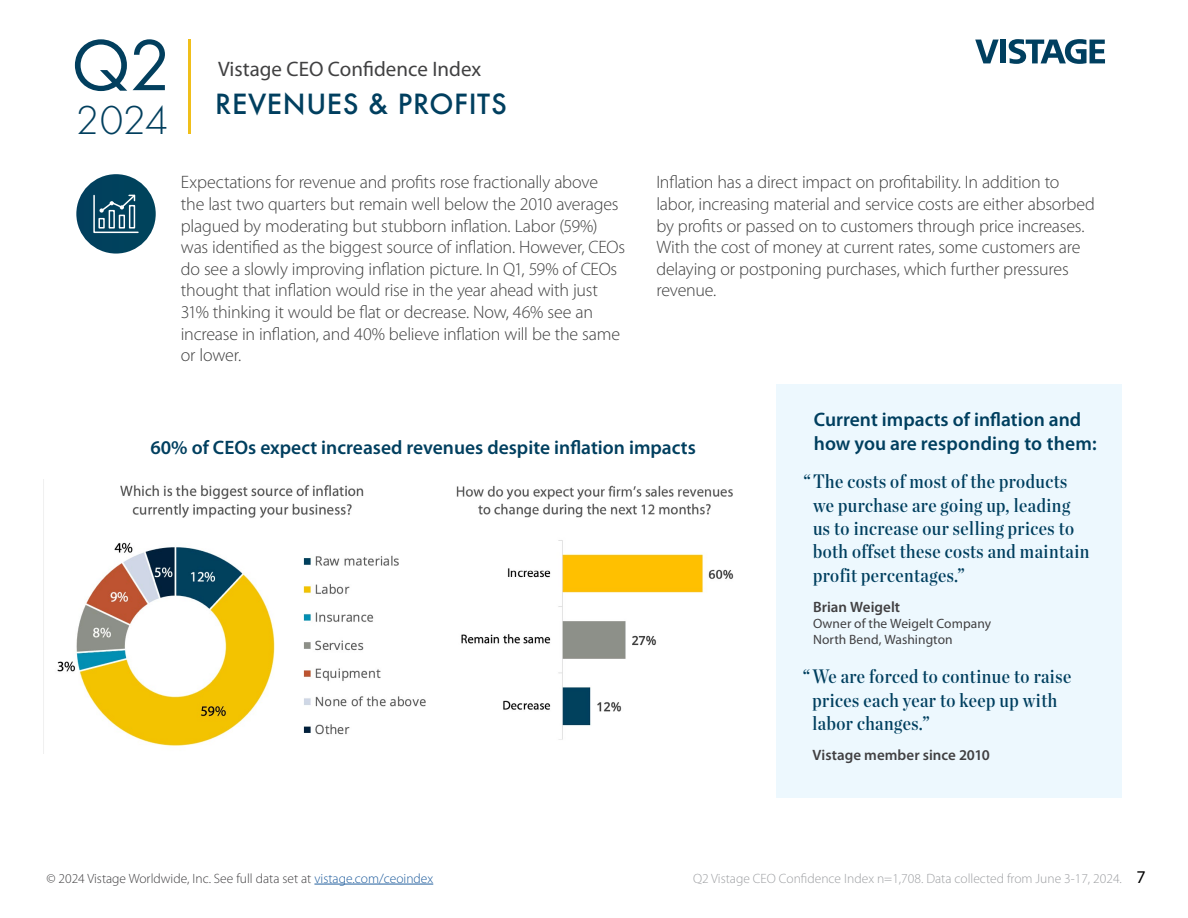
<style>
.page{position:relative;width:1188px;height:918px;background:#fff}
.page>*{position:absolute;margin:0;border:0;box-sizing:border-box;transform-origin:0 0}
.t1{font:75px "Futura PT";color:#023f5e}
.t2{font:300 42px "Futura PT";color:#023f5e}
.t3{font:500 27px "Futura";letter-spacing:.025em;color:#003f5f}
.t4{font:21px "Myriad Pro";color:#414142}
.t5{font:19.5px/23.4px "Chronicle Disp Cond Semi";letter-spacing:.025em;color:#003f5f}
.t6{font:600 19.5px/23.4px "Myriad Pro";color:#003f5f}
.t7{font:300 18px/21.6px "Myriad Pro";letter-spacing:-.015em;color:#404040}
.t8{font:18px "Myriad Pro";color:#000}
.t9{font:600 15px "Myriad Pro";color:#414042}
.t10{font:300 13.5px "Myriad Pro";color:#9d9fa2}
.t11{font:300 13.5px "Myriad Pro";color:#414042}
.t12{font:13.5px/16.2px "Myriad Pro";letter-spacing:.005em;color:#414042}
.s1{color:#215e9e}
</style>
<div class="page">
<svg style="left:975px;top:40px;width:24px;height:23px"></svg>
<div style="left:1000px;top:40px;width:6px;height:23px;background:#003f5f"></div>
<svg style="left:1009px;top:39px;width:96px;height:25px"></svg>
<hr style="left:188px;top:39px;width:3px;height:95px;background:#f0bf1a">
<hr style="left:314px;top:884px;width:119px;height:1px;background:#215e9e">
<div style="left:76px;top:174px;width:80px;height:80px;background:#00415d;border-radius:40px"></div>
<svg style="left:93px;top:194px;width:46px;height:40px"></svg>
<div style="left:776px;top:385px;width:346px;height:413px;background:#edf8fe"></div>
<img style="left:57px;top:485px;width:369px;height:261px">
<img style="left:456px;top:485px;width:278px;height:255px">
<h1 class="t1" style="left:71px;top:21px;width:102px">Q2</h1>
<h2 class="t2" style="left:76px;top:96px;width:94px">2024</h2>
<p class="t4" style="left:218px;top:56px;width:265px">Vistage CEO Confidence Index</p>
<h3 class="t3" style="left:215px;top:85px;width:293px">REVENUES &amp; PROFITS</h3>
<p class="t7" style="left:181px;top:171px;width:446px">Expectations for revenue and profits rose fractionally above the last two quarters but remain well below the 2010 averages plagued by moderating but stubborn inflation. Labor (59%) was identified as the biggest source of inflation. However, CEOs do see a slowly improving inflation picture. In Q1, 59% of CEOs thought that inflation would rise in the year ahead with just 31% thinking it would be flat or decrease. Now, 46% see an increase in inflation, and 40% believe inflation will be the same or lower.</p>
<p class="t7" style="left:656px;top:171px;width:440px">Inflation has a direct impact on profitability. In addition to labor, increasing material and service costs are either absorbed by profits or passed on to customers through price increases.<br>With the cost of money at current rates, some customers are delaying or postponing purchases, which further pressures revenue.</p>
<p class="t6" style="left:150px;top:435px;width:547px">60% of CEOs expect increased revenues despite inflation impacts</p>
<p class="t6" style="left:814px;top:407px;width:284px">Current impacts of inflation and how you are responding to them:</p>
<p class="t5" style="left:813px;top:468px;width:278px;text-indent:-10px">“The costs of most of the products we purchase are going up, leading us to increase our selling prices to both offset these costs and maintain profit percentages.”</p>
<p class="t9" style="left:813px;top:597px;width:89px">Brian Weigelt</p>
<p class="t12" style="left:813px;top:615px;width:180px">Owner of the Weigelt Company<br>North Bend, Washington</p>
<p class="t5" style="left:812px;top:663px;width:260px;text-indent:-10px">“We are forced to continue to raise prices each year to keep up with labor changes.”</p>
<p class="t9" style="left:812px;top:746px;width:179px">Vistage member since 2010</p>
<p class="t11" style="left:46px;top:870px;width:388px">© 2024 Vistage Worldwide, Inc. See full data set at <span class="s1">vistage.com/ceoindex</span></p>
<p class="t10" style="left:693px;top:870px;width:430px">Q2 Vistage CEO Confidence Index n=1,708. Data collected from June 3-17, 2024.</p>
<p class="t8" style="left:1137px;top:866px;width:11px">7</p>
</div>
